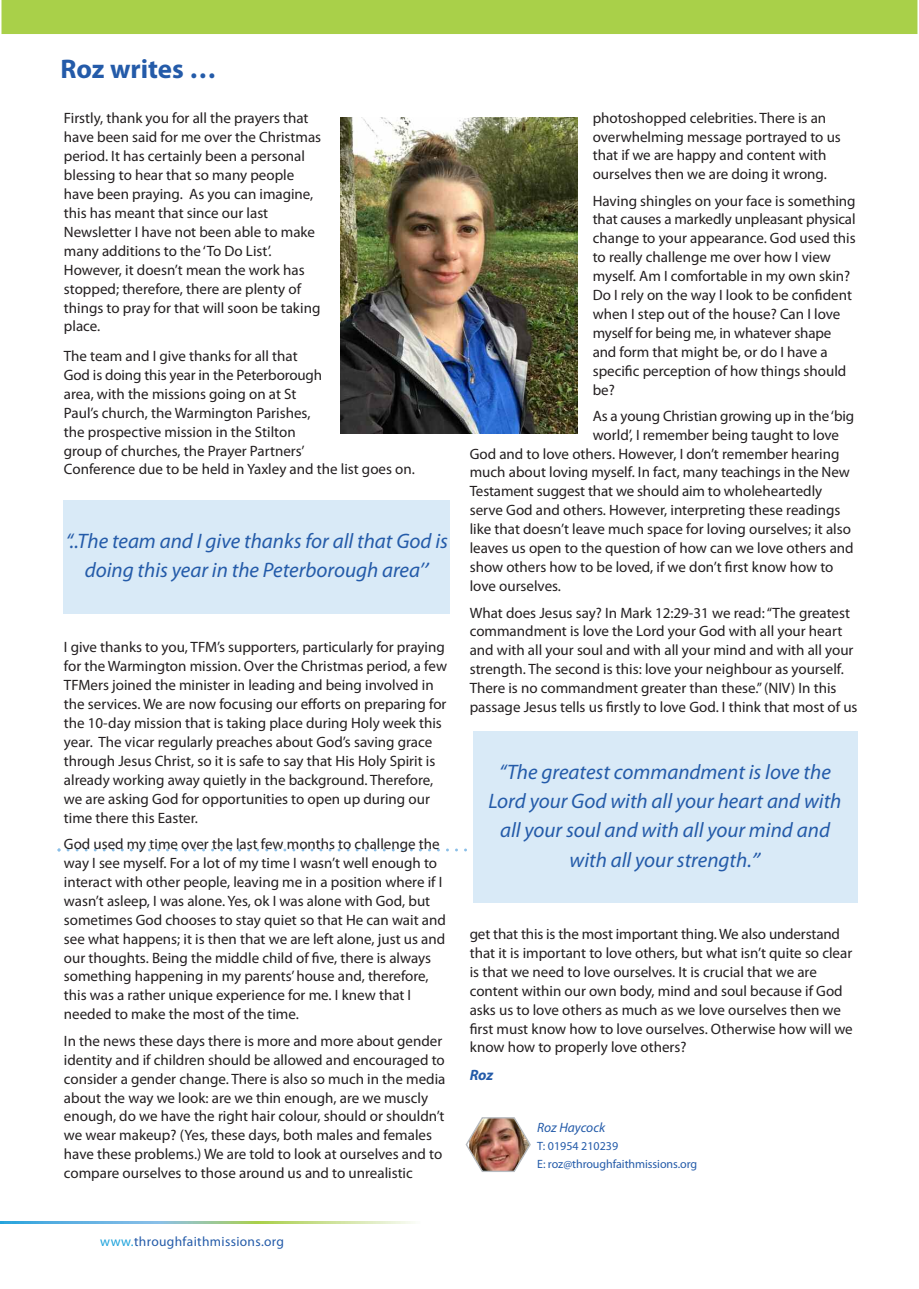
<style>
.page{position:relative;width:919px;height:1289px;background:#fff}
.page>*{position:absolute;margin:0;border:0;box-sizing:border-box;transform-origin:0 0}
.t1{font:700 27px "Myriad Pro";color:#245ba9}
.t2{font:italic 21px/29.2px "Myriad Pro";color:#245ba9;text-align:center}
.t3{font:15px/18.9px "Myriad Pro";color:#231f20}
.t4{font:italic 700 15px "Myriad Pro";color:#245ba9}
.t5{font:13.5px "Myriad Pro";letter-spacing:.025em;color:#245ba9}
.t6{font:italic 13.5px "Myriad Pro";color:#245ba9}
.t7{font:12px/18px "Myriad Pro";letter-spacing:-.005em;color:#245ba9}
.s1{font-family:"Calibri"}
.s2{color:#1ea3dc}
</style>
<div class="page">
<div style="left:2px;top:0;width:915px;height:34px;background:#a9d049"></div>
<svg style="left:57px;top:848px;width:410px;height:3px"></svg>
<svg style="left:0;top:1221px;width:415px;height:2px"></svg>
<img style="left:340px;top:118px;width:237px;height:315px">
<img style="left:465px;top:1117px;width:66px;height:54px">
<div style="left:64px;top:500px;width:386px;height:113px;background:#d9eaf7"></div>
<div style="left:472px;top:731px;width:385px;height:172px;background:#d9eaf7"></div>
<h1 class="t1" style="left:60px;top:58px;width:157px">Roz writes …</h1>
<p class="t3" style="left:64px;top:109px;width:259px">Firstly, thank you for all the prayers that have been said for me over the Christmas period. It has certainly been a personal blessing to hear that so many people have been praying. As you can imagine, this has meant that since our last Newsletter I have not been able to make many additions to the ‘To Do List’.<br>However, it doesn’t mean the work has stopped; therefore, there are plenty of things to pray for that will soon be taking place.</p>
<p class="t3" style="left:64px;top:348px;width:352px">The team and I give thanks for all that<br>God is doing this year in the Peterborough<br>area, with the missions going on at St<br>Paul’s church, the Warmington Parishes,<br>the prospective mission in the Stilton<br>group of churches, the Prayer Partners’<br>Conference due to be held in Yaxley and the list goes on.</p>
<h2 class="t2" style="left:66px;top:527px;width:384px">“..The team and I give thanks for all that God is doing this year in the Peterborough area’<span class="s1">’</span></h2>
<p class="t3" style="left:64px;top:639px;width:384px">I give thanks to you, TFM’s supporters, particularly for praying for the Warmington mission. Over the Christmas period, a few TFMers joined the minister in leading and being involved in the services. We are now focusing our efforts on preparing for the 10-day mission that is taking place during Holy week this year. The vicar regularly preaches about God’s saving grace through Jesus Christ, so it is safe to say that His Holy Spirit is already working away quietly in the background. Therefore, we are asking God for opportunities to open up during our time there this Easter.</p>
<p class="t3" style="left:64px;top:835px;width:383px">God used my time over the last few months to challenge the way I see myself. For a lot of my time I wasn’t well enough to interact with other people, leaving me in a position where if I wasn’t asleep, I was alone. Yes, ok I was alone with God, but sometimes God chooses to stay quiet so that He can wait and see what happens; it is then that we are left alone, just us and our thoughts. Being the middle child of five, there is always something happening in my parents’house and, therefore, this was a rather unique experience for me. I knew that I needed to make the most of the time.</p>
<p class="t3" style="left:64px;top:1032px;width:383px">In the news these days there is more and more about gender identity and if children should be allowed and encouraged to consider a gender change. There is also so much in the media about the way we look: are we thin enough, are we muscly enough, do we have the right hair colour, should or shouldn’t we wear makeup? (Yes, these days, both males and females have these problems.) We are told to look at ourselves and to compare ourselves to those around us and to unrealistic</p>
<p class="t5" style="left:100px;top:1236px;width:185px"><span class="s2">www.</span>throughfaithmissions.org</p>
<p class="t3" style="left:592px;top:109px;width:250px">photoshopped celebrities. There is an overwhelming message portrayed to us that if we are happy and content with ourselves then we are doing it wrong.</p>
<p class="t3" style="left:592px;top:192px;width:264px">Having shingles on your face is something that causes a markedly unpleasant physical change to your appearance. God used this to really challenge me over how I view myself. Am I comfortable in my own skin?<br>Do I rely on the way I look to be confident when I step out of the house? Can I love myself for being me, in whatever shape and form that might be, or do I have a specific perception of how things should be?</p>
<p class="t3" style="left:592px;top:407px;width:263px">As a young Christian growing up in the‘big</p>
<p class="t3" style="left:592px;top:426px;width:248px">world’, I remember being taught to love</p>
<p class="t3" style="left:469px;top:445px;width:371px">God and to love others. However, I don’t remember hearing</p>
<p class="t3" style="left:469px;top:464px;width:381px">much about loving myself. In fact, many teachings in the New</p>
<p class="t3" style="left:469px;top:483px;width:354px">Testament suggest that we should aim to wholeheartedly</p>
<p class="t3" style="left:469px;top:502px;width:372px">serve God and others. However, interpreting these readings</p>
<p class="t3" style="left:469px;top:521px;width:383px">like that doesn’t leave much space for loving ourselves; it also</p>
<p class="t3" style="left:469px;top:540px;width:385px">leaves us open to the question of how can we love others and</p>
<p class="t3" style="left:469px;top:558px;width:365px">show others how to be loved, if we don’t first know how to</p>
<p class="t3" style="left:469px;top:577px;width:93px">love ourselves.</p>
<p class="t3" style="left:469px;top:604px;width:389px">What does Jesus say? In Mark 12:29-31 we read:“The greatest commandment is love the Lord your God with all your heart and with all your soul and with all your mind and with all your strength. The second is this: love your neighbour as yourself.<br>There is no commandment greater than these.”(NIV) In this passage Jesus tells us firstly to love God. I think that most of us</p>
<h2 class="t2" style="left:488px;top:758px;width:354px">“The greatest commandment is love the Lord your God with all your heart and with all your soul and with all your mind and with all your strength.<span class="s1">”</span></h2>
<p class="t3" style="left:469px;top:925px;width:384px">get that this is the most important thing. We also understand that it is important to love others, but what isn’t quite so clear is that we need to love ourselves. It is crucial that we are content within our own body, mind and soul because if God asks us to love others as much as we love ourselves then we first must know how to love ourselves. Otherwise how will we know how to properly love others?</p>
<p class="t4" style="left:469px;top:1069px;width:25px">Roz</p>
<p class="t6" style="left:537px;top:1122px;width:70px">Roz Haycock</p>
<p class="t7" style="left:537px;top:1137px;width:161px">T: 01954 210239<br>E: roz@throughfaithmissions.org</p>
</div>
